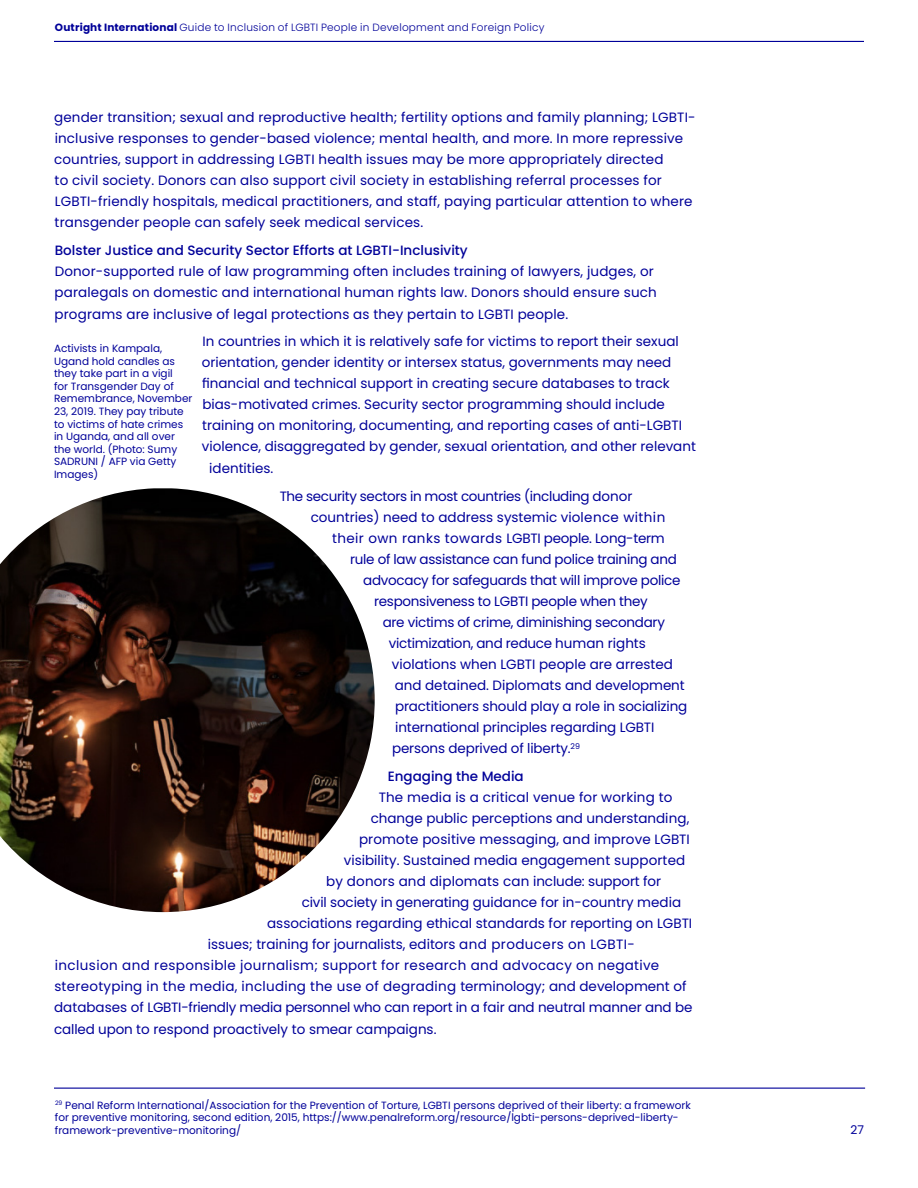
<style>
.page{position:relative;width:918px;height:1188px;background:#fff}
.page>*{position:absolute;margin:0;border:0;box-sizing:border-box;transform-origin:0 0}
.Contents{font:13.5px/21px "Poppins";color:#009}
.Contents-2{font:13.5px "Poppins";letter-spacing:-.02em;color:#009}
.Contents-3{font:13.5px "Poppins";letter-spacing:.02em;color:#009}
.Contents-4{font:13.5px "Poppins";letter-spacing:.025em;color:#009}
.Contents-5{font:13.5px "Poppins";letter-spacing:-.025em;color:#009}
.Contents-6{font:13.5px "Poppins";letter-spacing:.03em;color:#009}
.Contents-7{font:500 13.5px "Poppins";color:#009}
.Body_text_1{font:12px "Poppins";color:#009}
.Contents-8{font:10.5px/12.6px "Poppins";color:#009}
.t1{font:300 10.5px "Poppins";letter-spacing:.02em;color:#009}
.s1{font-weight:700}
.s2{font-weight:500}
</style>
<div class="page">
<hr style="left:54px;top:41px;width:810px;height:1px;background:#009">
<img style="left:0;top:488px;width:375px;height:424px">
<hr style="left:54px;top:1088px;width:811px;height:1px;background:#009">
<p class="t1" style="left:55px;top:22px;width:491px"><span class="s1">Outright International</span> Guide to Inclusion of LGBTI People in Development and Foreign Policy</p>
<p class="Contents" style="left:54px;top:107px;width:643px">gender transition; sexual and reproductive health; fertility options and family planning; LGBTI&shy;inclusive responses to gender-based violence; mental health, and more. In more repressive countries, support in addressing LGBTI health issues may be more appropriately directed<br>to civil society. Donors can also support civil society in establishing referral processes for LGBTI-friendly hospitals, medical practitioners, and staff, paying particular attention to where transgender people can safely seek medical services.</p>
<p class="Contents" style="left:55px;top:240px;width:604px"><span class="s2">Bolster Justice and Security Sector Efforts at LGBTI-Inclusivity<br></span>Donor-supported rule of law programming often includes training of lawyers, judges, or paralegals on domestic and international human rights law. Donors should ensure such programs are inclusive of legal protections as they pertain to LGBTI people.</p>
<p class="Contents" style="left:203px;top:331px;width:478px">In countries in which it is relatively safe for victims to report their sexual</p>
<p class="Contents" style="left:202px;top:352px;width:471px">orientation, gender identity or intersex status, governments may need</p>
<p class="Contents" style="left:202px;top:373px;width:469px">financial and technical support in creating secure databases to track</p>
<p class="Contents" style="left:202px;top:394px;width:464px">bias-motivated crimes. Security sector programming should include</p>
<p class="Contents" style="left:202px;top:415px;width:481px">training on monitoring, documenting, and reporting cases of anti-LGBTI</p>
<p class="Contents" style="left:202px;top:436px;width:495px">violence, disaggregated by gender, sexual orientation, and other relevant</p>
<p class="Contents" style="left:209px;top:458px;width:66px">identities.</p>
<p class="Contents-5" style="left:280px;top:488px;width:354px">The security sectors in most countries (including donor</p>
<p class="Contents" style="left:311px;top:506px;width:356px">countries) need to address systemic violence within</p>
<p class="Contents-6" style="left:332px;top:530px;width:334px">their own ranks towards LGBTI people. Long-term</p>
<p class="Contents-2" style="left:350px;top:551px;width:328px">rule of law assistance can fund police training and</p>
<p class="Contents-2" style="left:363px;top:572px;width:319px">advocacy for safeguards that will improve police</p>
<p class="Contents-2" style="left:374px;top:593px;width:275px">responsiveness to LGBTI people when they</p>
<p class="Contents-2" style="left:383px;top:614px;width:284px">are victims of crime, diminishing secondary</p>
<p class="Contents-2" style="left:389px;top:635px;width:259px">victimization, and reduce human rights</p>
<p class="Contents" style="left:392px;top:653px;width:283px">violations when LGBTI people are arrested</p>
<p class="Contents" style="left:395px;top:674px;width:291px">and detained. Diplomats and development</p>
<p class="Contents" style="left:395px;top:695px;width:294px">practitioners should play a role in socializing</p>
<p class="Contents" style="left:395px;top:716px;width:261px">international principles regarding LGBTI</p>
<p class="Contents" style="left:392px;top:738px;width:189px">persons deprived of liberty.<sup>29</sup></p>
<p class="Contents-7" style="left:388px;top:768px;width:138px">Engaging the Media</p>
<p class="Contents" style="left:379px;top:787px;width:295px">The media is a critical venue for working to</p>
<p class="Contents" style="left:371px;top:808px;width:320px">change public perceptions and understanding,</p>
<p class="Contents" style="left:359px;top:829px;width:332px">promote positive messaging, and improve LGBTI</p>
<p class="Contents" style="left:344px;top:850px;width:343px">visibility. Sustained media engagement supported</p>
<p class="Contents" style="left:326px;top:871px;width:336px">by donors and diplomats can include: support for</p>
<p class="Contents" style="left:302px;top:892px;width:381px">civil society in generating guidance for in-country media</p>
<p class="Contents" style="left:267px;top:913px;width:427px">associations regarding ethical standards for reporting on LGBTI</p>
<p class="Contents" style="left:208px;top:934px;width:429px">issues; training for journalists, editors and producers on LGBTI-</p>
<p class="Contents-4" style="left:55px;top:957px;width:606px">inclusion and responsible journalism; support for research and advocacy on negative</p>
<p class="Contents-3" style="left:54px;top:978px;width:634px">stereotyping in the media, including the use of degrading terminology; and development of</p>
<p class="Contents-2" style="left:54px;top:999px;width:640px">databases of LGBTI-friendly media personnel who can report in a fair and neutral manner and be</p>
<p class="Contents" style="left:54px;top:1018px;width:384px">called upon to respond proactively to smear campaigns.</p>
<p class="Contents-8" style="left:54px;top:342px;width:140px">Activists in Kampala,<br>Ugand hold candles as they take part in a vigil<br>for Transgender Day of<br>Remembrance, November<br>23, 2019. They pay tribute to victims of hate crimes in Uganda, and all over the world. (Photo: Sumy<br>SADRUNI / AFP via Getty<br>Images)</p>
<p class="Contents-8" style="left:55px;top:1099px;width:637px"><sup>29</sup> Penal Reform International/Association for the Prevention of Torture, LGBTI persons deprived of their liberty: a framework for preventive monitoring, second edition, 2015, https://www.penalreform.org/resource/lgbti-persons-deprived-liberty&shy;framework-preventive-monitoring/</p>
<p class="Body_text_1" style="left:851px;top:1123px;width:15px">27</p>
</div>
